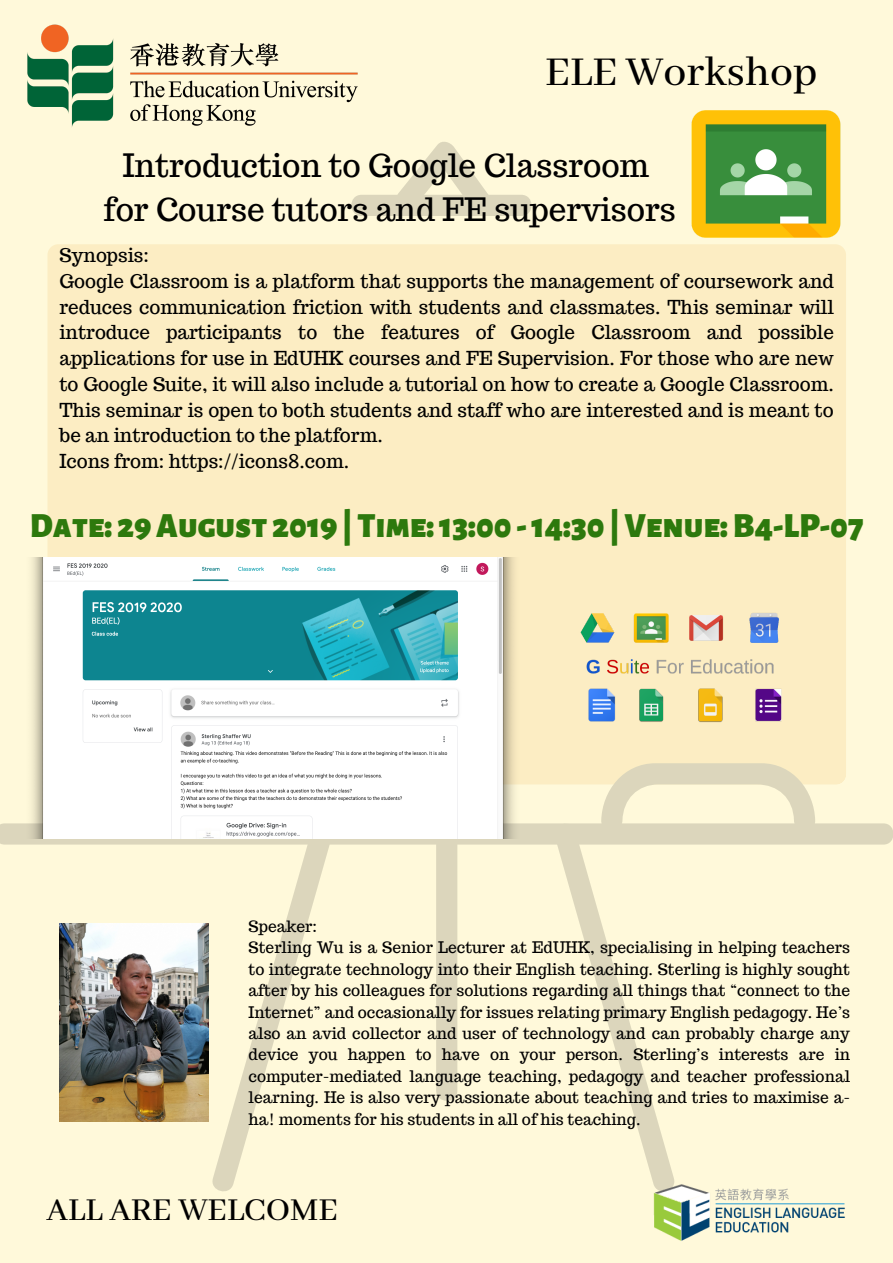
<style>
.page{position:relative;width:893px;height:1263px;background:#fff9da}
.page>*{position:absolute;margin:0;border:0;box-sizing:border-box;transform-origin:0 0}
.t1{font:500 45.67px "Abhaya Libre";color:#000}
.t2{font:500 35.55px "Abhaya Libre";color:#000}
.t3{font:900 34.8px "Alegreya Sans SC";color:#2d790d}
.t4{font:31.5px/43.6px "Trocchi";color:#000;text-align:center}
.t5{font:18.83px/25.7px "Trocchi";color:#000}
.t6{font:15.6px/21.5px "Trocchi";color:#000}
</style>
<div class="page">
<div style="left:47px;top:244px;width:799px;height:519px;background:#fcedc3"></div>
<svg style="left:0;top:763px;width:893px;height:341px"></svg>
<svg style="left:209px;top:839px;width:127px;height:352px"></svg>
<svg style="left:551px;top:818px;width:126px;height:348px"></svg>
<svg style="left:351px;top:142px;width:181px;height:74px"></svg>
<img style="left:27px;top:24px;width:357px;height:123px">
<img style="left:648px;top:1166px;width:197px;height:75px">
<img style="left:681px;top:110px;width:165px;height:148px">
<img style="left:23px;top:557px;width:500px;height:282px">
<img style="left:562px;top:607px;width:239px;height:119px">
<img style="left:59px;top:923px;width:149px;height:199px">
<h1 class="t1" style="left:545px;top:47px;width:274px">ELE Workshop</h1>
<h3 class="t4" style="left:104px;top:144px;width:574px">Introduction to Google Classroom for Course tutors and FE supervisors</h3>
<p class="t5" style="left:59px;top:242px;width:776px">Synopsis:<br>Google Classroom is a platform that supports the management of coursework and reduces communication friction with students and classmates. This seminar will introduce participants to the features of Google Classroom and possible applications for use in EdUHK courses and FE Supervision. For those who are new to Google Suite, it will also include a tutorial on how to create a Google Classroom.<br>This seminar is open to both students and staff who are interested and is meant to be an introduction to the platform.<br>Icons from: https://icons8.com.</p>
<h3 class="t3" style="left:30px;top:505px;width:835px">Date: 29August 2019 | Time:13:00 -14:30 |Venue:B4-LP-07</h3>
<p class="t6" style="left:249px;top:915px;width:603px">Speaker:<br>Sterling Wu is a Senior Lecturer at EdUHK, specialising in helping teachers to integrate technology into their English teaching. Sterling is highly sought after by his colleagues for solutions regarding all things that “connect to the Internet” and occasionally for issues relating primary English pedagogy. He’s also an avid collector and user of technology and can probably charge any device you happen to have on your person. Sterling’s interests are in computer-mediated language teaching, pedagogy and teacher professional learning. He is also very passionate about teaching and tries to maximise a&shy;ha! moments for his students in all of his teaching.</p>
<h2 class="t2" style="left:47px;top:1190px;width:293px">ALL ARE WELCOME</h2>
</div>
